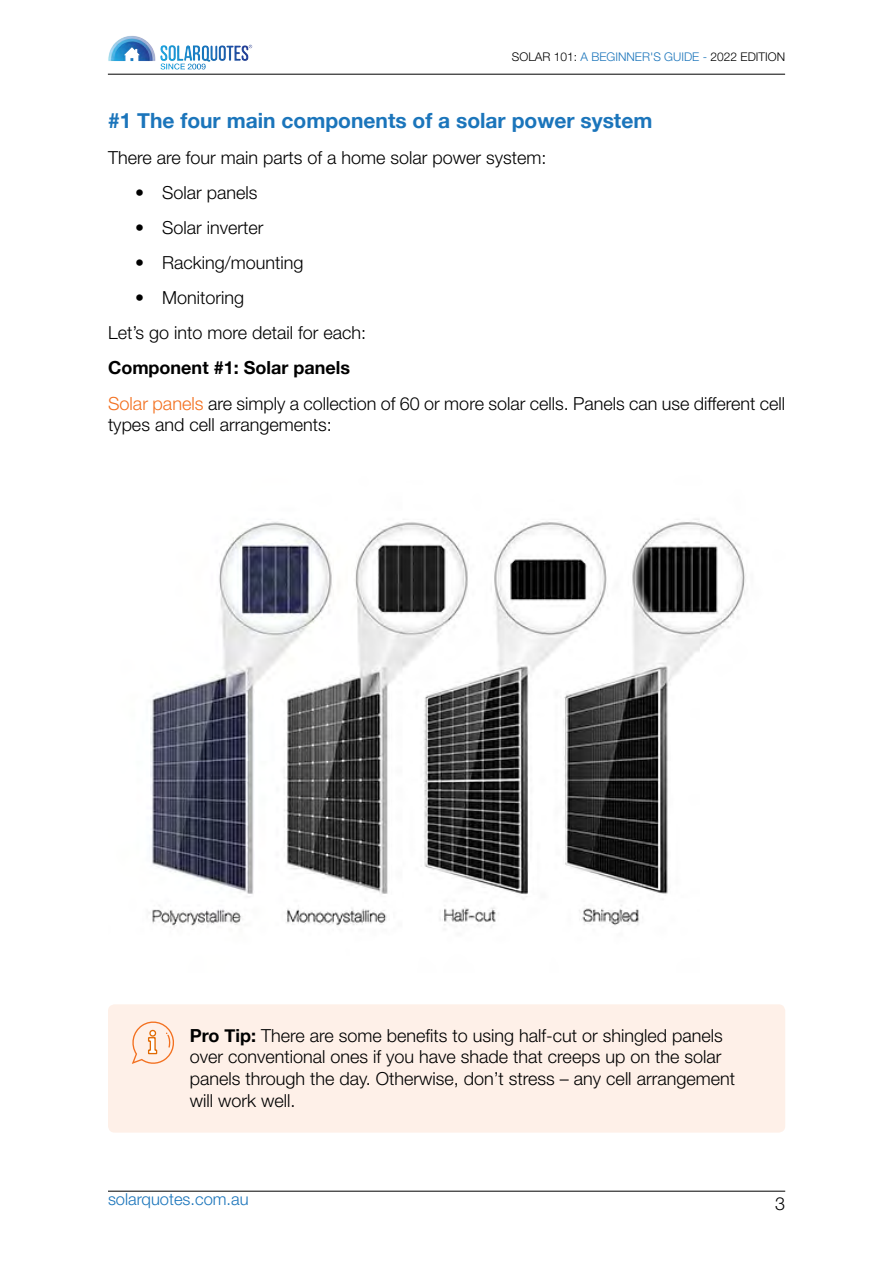
<style>
.page{position:relative;width:893px;height:1263px;background:#fff}
.page>*{position:absolute;margin:0;border:0;box-sizing:border-box;transform-origin:0 0}
.t1{font:700 21px "Helvetica Neue";color:#1b75bb}
.t2{font:300 18px/21.6px "Helvetica Neue";color:#000}
.t3{font:300 16.5px "Helvetica Neue";color:#1b75bb}
.t4{font:300 12px "Helvetica Neue";color:#000}
.s1{color:#1b75bb}
.s2{font-weight:700}
.s3{font-size:18.15px;color:#f3701f}
</style>
<div class="page">
<img style="left:108px;top:36px;width:156px;height:38px">
<hr style="left:108px;top:74px;width:677px;height:1px;background:#000">
<hr style="left:108px;top:1191px;width:677px;height:1px;background:#000">
<img style="left:149px;top:519px;width:597px;height:409px">
<div style="left:108px;top:1004px;width:677px;height:128px;background:#fef0e8;border-radius:7px"></div>
<svg style="left:132px;top:1021px;width:42px;height:43px"></svg>
<p class="t4" style="left:512px;top:50px;width:275px">SOLAR 101: <span class="s1">A BEGINNER'S GUIDE -</span> 2022 EDITION</p>
<p class="t1" style="left:108px;top:108px;width:546px">#1 The four main components of a solar power system</p>
<p class="t2" style="left:108px;top:146px;width:440px">There are four main parts of a home solar power system:</p>
<p class="t2" style="left:135px;top:181px;width:124px">• Solar panels</p>
<p class="t2" style="left:135px;top:216px;width:130px">• Solar inverter</p>
<p class="t2" style="left:135px;top:251px;width:170px">• Racking/mounting</p>
<p class="t2" style="left:108px;top:280px;width:260px;line-height:35.1px;text-indent:27px">• Monitoring<br>Let’s go into more detail for each:</p>
<p class="t2" style="left:108px;top:350px;width:679px;line-height:35.2px"><span class="s2">Component #1: Solar panels<br></span><span class="s3">Solar panels</span> are simply a collection of 60 or more solar cells. Panels can use different cell</p>
<p class="t2" style="left:108px;top:414px;width:225px">types and cell arrangements:</p>
<p class="t2" style="left:190px;top:1024px;width:547px"><span class="s2">Pro Tip:</span> There are some benefits to using half-cut or shingled panels over conventional ones if you have shade that creeps up on the solar panels through the day. Otherwise, don’t stress – any cell arrangement will work well.</p>
<p class="t3" style="left:108px;top:1189px;width:142px">solarquotes.com.au</p>
<p class="t2" style="left:775px;top:1192px;width:12px">3</p>
</div>
